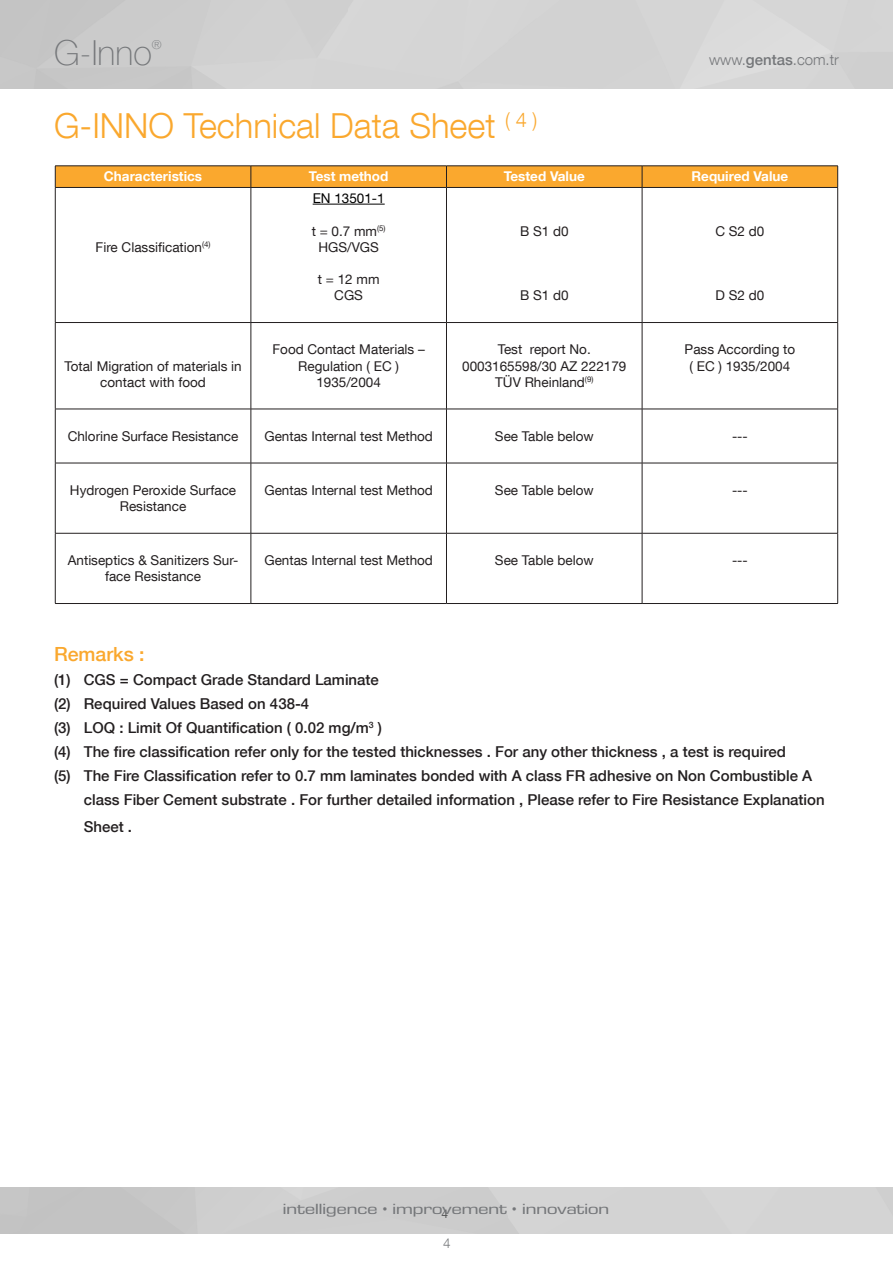
<style>
.page{position:relative;width:893px;height:1263px;background:#fff}
.page>*{position:absolute;margin:0;border:0;box-sizing:border-box;transform-origin:0 0}
.t1{font:300 34.5px "Helvetica Neue LT Com";color:#faa82e}
.t2{font:100 34.5px "Helvetica Neue LT Com";color:#75777a}
.t3{font:500 19.5px "Helvetica Neue LT Com";color:#faa82e}
.t4{font:500 15px/24px "Helvetica Neue LT Com";color:#231f20}
.t5{font:15px "Eurostile Next LT Pro";letter-spacing:-.03em;color:#75777a;scale:1.4 1}
.t6{font:300 15px "Helvetica Neue LT Com";color:#75777a}
.t7{font:13.5px/16.2px "Helvetica Neue LT Com";color:#231f20;text-align:center}
.t8{font:700 13.5px "Helvetica Neue LT Com";color:#fff}
.t9{font:13.5px "Helvetica Neue LT Com";color:#000}
.t10{font:300 13.5px "Helvetica Neue LT Com";color:#75777a}
.t11{font:100 12.3px "Helvetica Neue LT Com";color:#75777a}
.t12{font:12px "Helvetica Neue LT Com";color:#57585a}
.s1{font-weight:500}
</style>
<div class="page">
<div style="left:55px;top:166px;width:783px;height:21px;background:#faa82e"></div>
<hr style="left:55px;top:187px;width:196px;height:1px;background:#231f20">
<hr style="left:55px;top:188px;width:1px;height:134px;background:#231f20">
<hr style="left:251px;top:187px;width:195px;height:1px;background:#231f20">
<hr style="left:251px;top:188px;width:1px;height:134px;background:#231f20">
<hr style="left:446px;top:187px;width:196px;height:1px;background:#231f20">
<hr style="left:446px;top:188px;width:1px;height:134px;background:#231f20">
<hr style="left:642px;top:187px;width:196px;height:1px;background:#231f20">
<hr style="left:642px;top:188px;width:1px;height:134px;background:#231f20">
<hr style="left:837px;top:188px;width:1px;height:134px;background:#231f20">
<hr style="left:55px;top:322px;width:196px;height:1px;background:#231f20">
<hr style="left:55px;top:323px;width:1px;height:86px;background:#231f20">
<hr style="left:251px;top:322px;width:195px;height:1px;background:#231f20">
<hr style="left:251px;top:323px;width:1px;height:86px;background:#231f20">
<hr style="left:446px;top:322px;width:196px;height:1px;background:#231f20">
<hr style="left:446px;top:323px;width:1px;height:86px;background:#231f20">
<hr style="left:642px;top:322px;width:196px;height:1px;background:#231f20">
<hr style="left:642px;top:323px;width:1px;height:86px;background:#231f20">
<hr style="left:837px;top:323px;width:1px;height:86px;background:#231f20">
<hr style="left:55px;top:409px;width:196px;height:1px;background:#231f20">
<hr style="left:55px;top:409px;width:1px;height:54px;background:#231f20">
<hr style="left:251px;top:409px;width:195px;height:1px;background:#231f20">
<hr style="left:251px;top:409px;width:1px;height:54px;background:#231f20">
<hr style="left:446px;top:409px;width:196px;height:1px;background:#231f20">
<hr style="left:446px;top:409px;width:1px;height:54px;background:#231f20">
<hr style="left:642px;top:409px;width:196px;height:1px;background:#231f20">
<hr style="left:642px;top:409px;width:1px;height:54px;background:#231f20">
<hr style="left:837px;top:409px;width:1px;height:54px;background:#231f20">
<hr style="left:55px;top:463px;width:196px;height:1px;background:#231f20">
<hr style="left:55px;top:463px;width:1px;height:70px;background:#231f20">
<hr style="left:251px;top:463px;width:195px;height:1px;background:#231f20">
<hr style="left:251px;top:463px;width:1px;height:70px;background:#231f20">
<hr style="left:446px;top:463px;width:196px;height:1px;background:#231f20">
<hr style="left:446px;top:463px;width:1px;height:70px;background:#231f20">
<hr style="left:642px;top:463px;width:196px;height:1px;background:#231f20">
<hr style="left:642px;top:463px;width:1px;height:70px;background:#231f20">
<hr style="left:837px;top:463px;width:1px;height:70px;background:#231f20">
<hr style="left:55px;top:533px;width:196px;height:1px;background:#231f20">
<hr style="left:55px;top:533px;width:1px;height:70px;background:#231f20">
<hr style="left:251px;top:533px;width:195px;height:1px;background:#231f20">
<hr style="left:251px;top:533px;width:1px;height:70px;background:#231f20">
<hr style="left:446px;top:533px;width:196px;height:1px;background:#231f20">
<hr style="left:446px;top:533px;width:1px;height:70px;background:#231f20">
<hr style="left:642px;top:533px;width:196px;height:1px;background:#231f20">
<hr style="left:642px;top:533px;width:1px;height:70px;background:#231f20">
<hr style="left:837px;top:533px;width:1px;height:70px;background:#231f20">
<hr style="left:55px;top:603px;width:196px;height:1px;background:#231f20">
<hr style="left:251px;top:603px;width:195px;height:1px;background:#231f20">
<hr style="left:446px;top:603px;width:196px;height:1px;background:#231f20">
<hr style="left:642px;top:603px;width:196px;height:1px;background:#231f20">
<hr style="left:313px;top:204px;width:72px;height:1px;background:#000">
<h1 class="t2" style="left:54px;top:32px;width:99px">G-Inno</h1>
<p class="t11" style="left:152px;top:37px;width:11px">®</p>
<p class="t6" style="left:709px;top:50px;width:131px">www.<span class="s1">gentas</span>.com.tr</p>
<p class="t1" style="left:54px;top:105px;width:485px">G-INNO Technical Data Sheet <sup>(</sup> <sup>4</sup> <sup>)</sup></p>
<p class="t8" style="left:104px;top:168px;width:100px">Characteristics</p>
<p class="t8" style="left:309px;top:168px;width:81px">Test method</p>
<p class="t8" style="left:504px;top:168px;width:82px">Tested Value</p>
<p class="t8" style="left:691px;top:168px;width:98px">Required Value</p>
<p class="t7" style="left:96px;top:238px;width:116px">Fire Classification<sup>(4)</sup></p>
<p class="t7" style="left:64px;top:357px;width:179px">Total Migration of materials in contact with food</p>
<p class="t9" style="left:313px;top:190px;width:74px">EN 13501-1</p>
<p class="t7" style="left:312px;top:222px;width:75px">t = 0.7 mm<sup>(5)</sup></p>
<p class="t7" style="left:318px;top:238px;width:62px">HGS/VGS</p>
<p class="t7" style="left:318px;top:271px;width:63px">t = 12 mm</p>
<p class="t7" style="left:334px;top:287px;width:30px">CGS</p>
<p class="t7" style="left:273px;top:341px;width:154px">Food Contact Materials –<br>Regulation ( EC )</p>
<p class="t7" style="left:316px;top:373px;width:66px">1935/2004</p>
<p class="t7" style="left:520px;top:222px;width:50px">B S1 d0</p>
<p class="t7" style="left:520px;top:287px;width:50px">B S1 d0</p>
<p class="t7" style="left:462px;top:341px;width:166px">Test report No.<br>0003165598/30 AZ 222179</p>
<p class="t7" style="left:495px;top:373px;width:100px">TÜV Rheinland<sup>(9)</sup></p>
<p class="t7" style="left:715px;top:222px;width:51px">C S2 d0</p>
<p class="t7" style="left:715px;top:287px;width:50px">D S2 d0</p>
<p class="t7" style="left:685px;top:341px;width:112px">Pass According to</p>
<p class="t7" style="left:689px;top:357px;width:102px">( EC ) 1935/2004</p>
<p class="t7" style="left:68px;top:428px;width:172px">Chlorine Surface Resistance</p>
<p class="t7" style="left:264px;top:428px;width:170px">Gentas Internal test Method</p>
<p class="t7" style="left:495px;top:428px;width:100px">See Table below</p>
<p class="t7" style="left:732px;top:428px;width:17px">---</p>
<p class="t7" style="left:70px;top:482px;width:168px">Hydrogen Peroxide Surface<br>Resistance</p>
<p class="t7" style="left:264px;top:482px;width:170px">Gentas Internal test Method</p>
<p class="t7" style="left:495px;top:482px;width:100px">See Table below</p>
<p class="t7" style="left:732px;top:482px;width:17px">---</p>
<p class="t7" style="left:68px;top:552px;width:172px">Antiseptics &amp; Sanitizers Sur&shy;face Resistance</p>
<p class="t7" style="left:264px;top:552px;width:170px">Gentas Internal test Method</p>
<p class="t7" style="left:495px;top:552px;width:100px">See Table below</p>
<p class="t7" style="left:732px;top:552px;width:17px">---</p>
<p class="t3" style="left:54px;top:642px;width:92px">Remarks :</p>
<p class="t4" style="left:54px;top:667px;width:326px">(1) CGS = Compact Grade Standard Laminate</p>
<p class="t4" style="left:54px;top:691px;width:257px">(2) Required Values Based on 438-4</p>
<p class="t4" style="left:54px;top:715px;width:330px">(3) LOQ : Limit Of Quantification ( 0.02 mg/m<sup>3</sup> )</p>
<p class="t4" style="left:54px;top:739px;width:733px">(4) The fire classification refer only for the tested thicknesses . For any other thickness , a test is required</p>
<p class="t4" style="left:84px;top:763px;width:742px;text-indent:-30px">(5) The Fire Classification refer to 0.7 mm laminates bonded with A class FR adhesive on Non Combustible A class Fiber Cement substrate . For further detailed information , Please refer to Fire Resistance Explanation</p>
<p class="t4" style="left:84px;top:815px;width:50px">Sheet .</p>
<p class="t5" style="left:283px;top:1200px;width:235px">intelligence • improvement • innovation</p>
<p class="t12" style="left:441px;top:1206px;width:8px">4</p>
<p class="t10" style="left:443px;top:1234px;width:9px">4</p>
</div>
